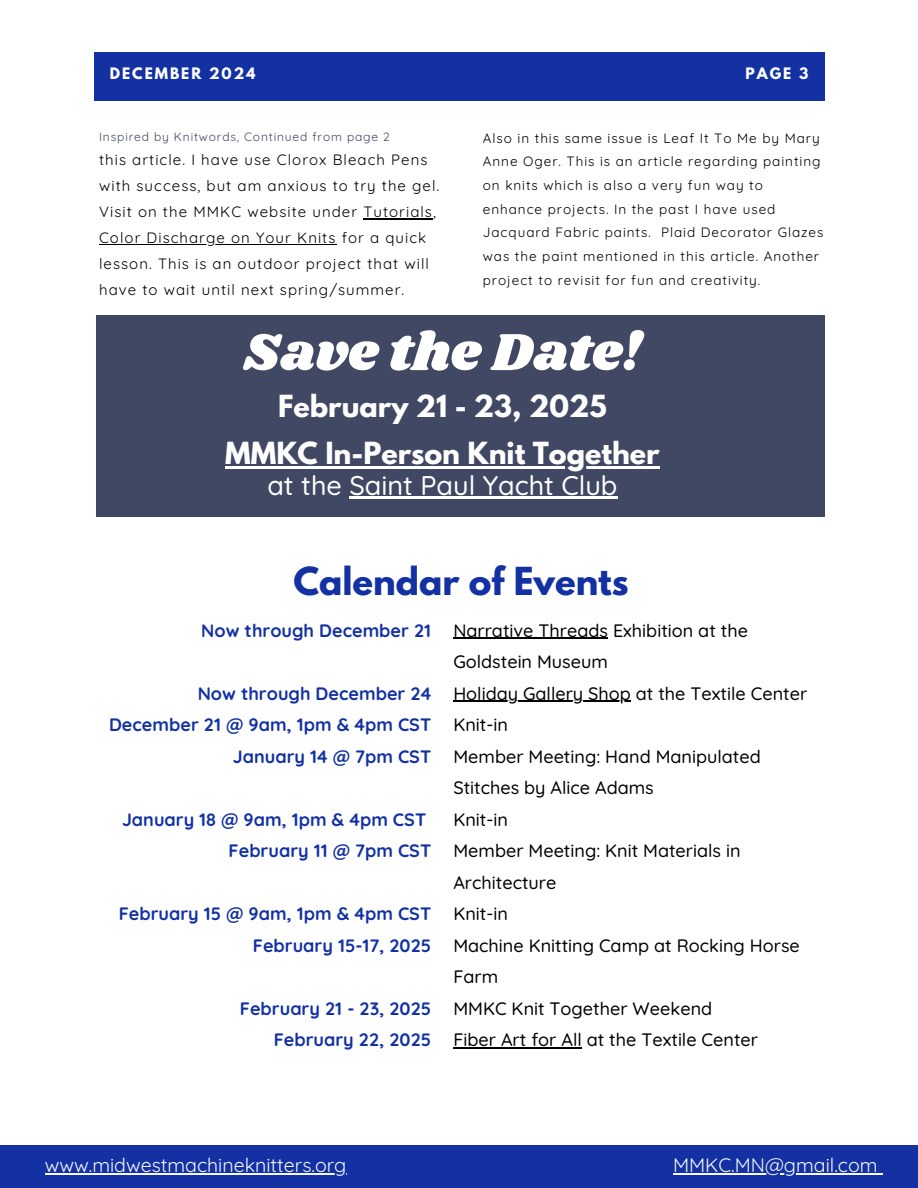
<style>
.page{position:relative;width:918px;height:1188px;background:#fff}
.page>*{position:absolute;margin:0;border:0;box-sizing:border-box;transform-origin:0 0}
.t1{font:54px "Shrikhand";color:#fff}
.t2{font:700 34.2px "League Spartan";color:#1331a3}
.t3{font:700 27px/30.3px "League Spartan";color:#fff;text-align:center}
.t4{font:19.5px "Quicksand";color:#f7f7f7}
.t5{font:500 18px/31.5px "Quicksand";color:#000}
.t6{font:700 18px/31.5px "Quicksand";color:#1331a3;text-align:right}
.t7{font:15px/26px "Quicksand";letter-spacing:.07em;color:#000}
.t8{font:700 13.95px "League Spartan";letter-spacing:.14em;color:#fff}
.t9{font:13.5px/23.7px "Quicksand";letter-spacing:.07em;color:#000}
.t10{font:12px "Quicksand";letter-spacing:.07em;color:#414864}
.s1{font-family:"Quicksand";font-weight:500}
</style>
<div class="page">
<div style="left:95px;top:53px;width:730px;height:47px;background:#1331a3"></div>
<div style="left:0;top:1145px;width:918px;height:43px;background:#1331a3"></div>
<hr style="left:45px;top:1174px;width:301px;height:1px;background:#f7f7f7">
<hr style="left:673px;top:1174px;width:205px;height:1px;background:#f7f7f7">
<hr style="left:453px;top:638px;width:155px;height:1px;background:#000">
<hr style="left:453px;top:701px;width:178px;height:1px;background:#000">
<hr style="left:453px;top:1047px;width:129px;height:2px;background:#000">
<div style="left:96px;top:316px;width:729px;height:201px;background:#414864"></div>
<hr style="left:225px;top:466px;width:435px;height:3px;background:#fff">
<hr style="left:349px;top:497px;width:269px;height:2px;background:#fff">
<hr style="left:363px;top:218px;width:70px;height:1px;background:#000">
<hr style="left:99px;top:244px;width:238px;height:1px;background:#000">
<h4 class="t8" style="left:110px;top:66px;width:147px">DECEMBER 2024</h4>
<h4 class="t8" style="left:745px;top:66px;width:64px">PAGE 3</h4>
<h4 class="t10" style="left:99px;top:129px;width:292px">Inspired by Knitwords, Continued from page 2</h4>
<h5 class="t7" style="left:99px;top:147px;width:342px">this article. I have use Clorox Bleach Pens with success, but am anxious to try the gel.<br>Visit on the MMKC website under Tutorials,</h5>
<h5 class="t7" style="left:99px;top:225px;width:331px">Color Discharge on Your Knits for a quick lesson. This is an outdoor project that will have to wait until next spring/summer.</h5>
<p class="t9" style="left:483px;top:126px;width:342px">Also in this same issue is Leaf It To Me by Mary Anne Oger. This is an article regarding painting on knits which is also a very fun way to enhance projects. In the past I have used Jacquard Fabric paints. Plaid Decorator Glazes was the paint mentioned in this article. Another project to revisit for fun and creativity.</p>
<h4 class="t1" style="left:243px;top:315px;width:400px">Save the Date!</h4>
<h4 class="t3" style="left:278px;top:394px;width:330px">February 21 - 23, 2025</h4>
<h4 class="t3" style="left:225px;top:442px;width:436px">MMKC In-Person Knit Together <span class="s1">at the Saint Paul Yacht Club</span></h4>
<h2 class="t2" style="left:293px;top:564px;width:337px">Calendar of Events</h2>
<h6 class="t6" style="left:201px;top:614px;width:232px">Now through December 21</h6>
<p class="t6" style="left:109px;top:677px;width:324px">Now through December 24<br>December 21 @ 9am, 1pm &amp; 4pm CST<br>January 14 @ 7pm CST</p>
<p class="t6" style="left:122px;top:803px;width:311px">January 18 @ 9am, 1pm &amp; 4pm CST<br>February 11 @ 7pm CST</p>
<p class="t6" style="left:119px;top:898px;width:314px">February 15 @ 9am, 1pm &amp; 4pm CST<br>February 15-17, 2025</p>
<h1 class="t6" style="left:240px;top:992px;width:193px">February 21 - 23, 2025<br>February 22, 2025</h1>
<h3 class="t5" style="left:453px;top:614px;width:296px">Narrative Threads Exhibition at the<br>Goldstein Museum</h3>
<h3 class="t5" style="left:453px;top:677px;width:355px">Holiday Gallery Shop at the Textile Center<br>Knit-in<br>Member Meeting: Hand Manipulated<br>Stitches by Alice Adams<br>Knit-in<br>Member Meeting: Knit Materials in<br>Architecture<br>Knit-in<br>Machine Knitting Camp at Rocking Horse<br>Farm<br>MMKC Knit Together Weekend<br>Fiber Art for All at the Textile Center</h3>
<p class="t4" style="left:45px;top:1153px;width:303px">www.midwestmachineknitters.org</p>
<h6 class="t4" style="left:673px;top:1153px;width:206px">MMKC.MN@gmail.com</h6>
</div>
